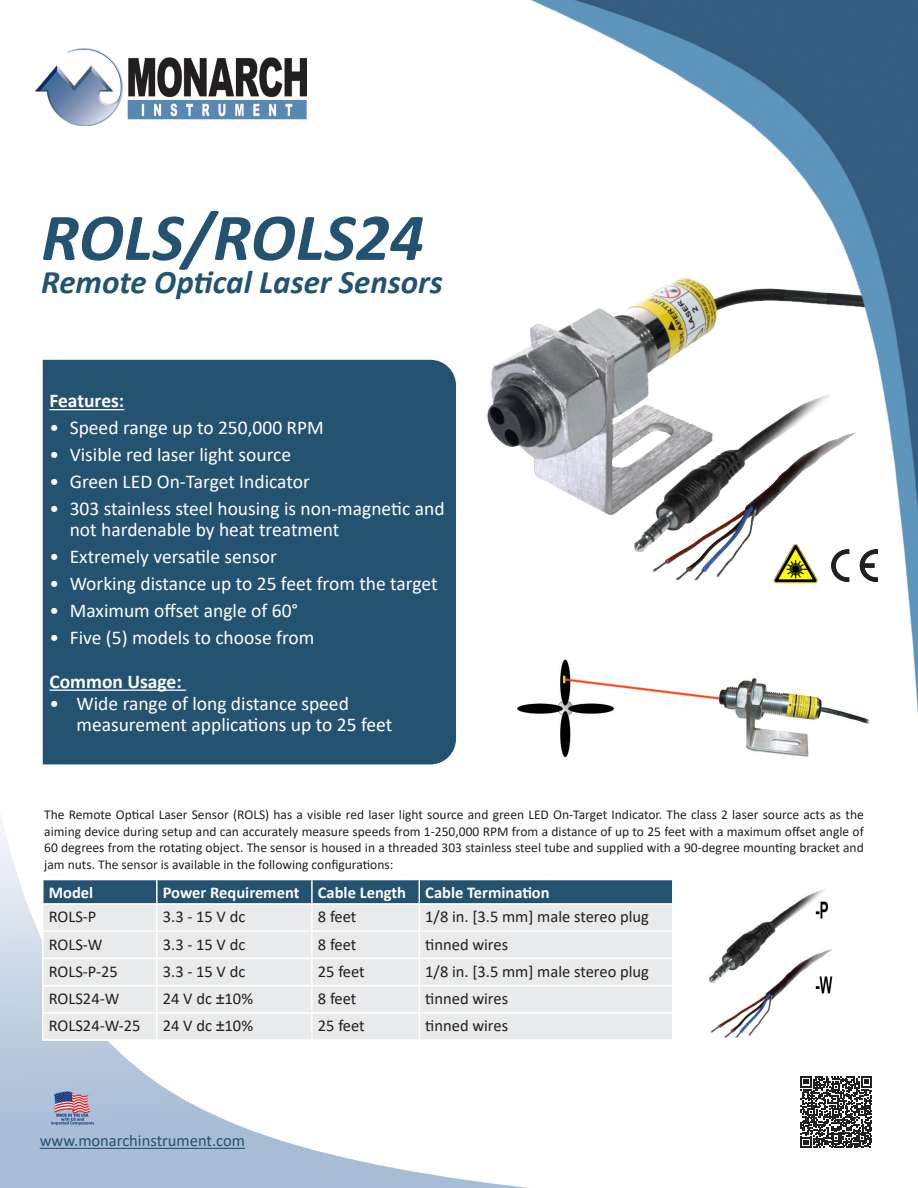
<style>
.page{position:relative;width:918px;height:1188px;background:#fff}
.page>*{position:absolute;margin:0;border:0;box-sizing:border-box;transform-origin:0 0}
.t1{font:italic 700 67.5px "Calibri";color:#245271}
.t2{font:italic 700 33px "Calibri";color:#245271}
.t3{font:19.5px/21px "Calibri";color:#fff}
.Bullets{font:700 19.5px "Calibri";color:#fff}
.t4{font:16.5px "Calibri";color:#231f20}
.t5{font:700 16.5px "Calibri";color:#fff}
.t6{font:16.5px "Calibri";color:#245271}
.t7{font:13.5px/16.5px "Calibri";color:#231f20;text-align:justify}
.s1{font-family:"Arial"}
</style>
<div class="page">
<img style="left:487px;top:352px;width:33px;height:95px">
<img style="left:0;top:814px;width:530px;height:374px">
<hr style="left:40px;top:1148px;width:205px;height:1px;background:#245271">
<img style="left:50px;top:1091px;width:45px;height:34px">
<img style="left:35px;top:49px;width:272px;height:76px">
<div style="left:42px;top:359px;width:414px;height:406px;background:#245271"></div>
<svg style="left:801px;top:1076px;width:71px;height:72px"></svg>
<hr style="left:42px;top:879px;width:115px;height:1px;background:#fff">
<hr style="left:42px;top:880px;width:2px;height:23px;background:#fff">
<hr style="left:157px;top:879px;width:155px;height:1px;background:#fff">
<hr style="left:312px;top:879px;width:107px;height:1px;background:#fff">
<hr style="left:419px;top:879px;width:255px;height:1px;background:#fff">
<hr style="left:42px;top:903px;width:115px;height:2px;background:#fff">
<hr style="left:42px;top:905px;width:2px;height:25px;background:#fff">
<hr style="left:42px;top:930px;width:115px;height:2px;background:#fff">
<hr style="left:42px;top:932px;width:2px;height:26px;background:#fff">
<hr style="left:42px;top:958px;width:115px;height:1px;background:#fff">
<hr style="left:42px;top:959px;width:2px;height:26px;background:#fff">
<hr style="left:42px;top:985px;width:115px;height:1px;background:#fff">
<hr style="left:42px;top:986px;width:2px;height:26px;background:#fff">
<hr style="left:42px;top:1012px;width:115px;height:2px;background:#fff">
<hr style="left:42px;top:1014px;width:2px;height:25px;background:#fff">
<svg style="left:43px;top:880px;width:630px;height:159px;background:#ced5da"></svg>
<hr style="left:672px;top:1014px;width:2px;height:25px;background:#fff">
<hr style="left:42px;top:1039px;width:115px;height:2px;background:#fff">
<hr style="left:157px;top:1039px;width:155px;height:2px;background:#fff">
<hr style="left:312px;top:1039px;width:107px;height:2px;background:#fff">
<hr style="left:419px;top:1039px;width:255px;height:2px;background:#fff">
<img style="left:520px;top:0;width:398px;height:758px">
<img style="left:708px;top:889px;width:125px;height:149px">
<p class="t1" style="left:41px;top:190px;width:384px">ROLS/ROLS24</p>
<p class="t2" style="left:41px;top:259px;width:403px">Remote Optical Laser Sensors</p>
<p class="Bullets" style="left:50px;top:387px;width:76px">Features:</p>
<p class="t3" style="left:50px;top:417px;width:276px">• Speed range up to 250,000 RPM</p>
<p class="t3" style="left:50px;top:444px;width:243px">• Visible red laser light source</p>
<p class="t3" style="left:50px;top:471px;width:262px">• Green LED On-Target Indicator</p>
<p class="t3" style="left:70px;top:498px;width:376px;text-indent:-20px">• 303 stainless steel housing is non-magnetic and not hardenable by heat treatment</p>
<p class="t3" style="left:50px;top:546px;width:229px">• Extremely versatile sensor</p>
<p class="t3" style="left:50px;top:573px;width:390px">• Working distance up to 25 feet from the target</p>
<p class="t3" style="left:50px;top:600px;width:250px">• Maximum offset angle of 60°</p>
<p class="t3" style="left:50px;top:627px;width:266px">• Five (5) models to choose from</p>
<p class="Bullets" style="left:50px;top:668px;width:134px">Common Usage:</p>
<p class="t3" style="left:76px;top:693px;width:317px;text-indent:-27px">• Wide range of long distance speed measurement applications up to 25 feet</p>
<p class="t7" style="left:44px;top:806px;width:821px">The Remote Optical Laser Sensor (ROLS) has a visible red laser light source and green LED On-Target Indicator. The class 2 laser source acts as the aiming device during setup and can accurately measure speeds from 1-250,000 RPM from a distance of up to 25 feet with a maximum offset angle of 60 degrees from the rotating object. The sensor is housed in a threaded 303 stainless steel tube and supplied with a 90-degree mounting bracket and jam nuts. The sensor is available in the following configurations:</p>
<p class="t5" style="left:49px;top:881px;width:46px">Model</p>
<p class="t5" style="left:163px;top:881px;width:138px">Power Requirement</p>
<p class="t5" style="left:318px;top:881px;width:90px">Cable Length</p>
<p class="t5" style="left:425px;top:881px;width:126px">Cable Termination</p>
<p class="t4" style="left:49px;top:905px;width:49px">ROLS-P</p>
<p class="t4" style="left:163px;top:905px;width:84px">3.3 - 15 V dc</p>
<p class="t4" style="left:318px;top:905px;width:40px">8 feet</p>
<p class="t4" style="left:425px;top:905px;width:225px">1/8 in. [3.5 mm] male stereo plug</p>
<p class="t4" style="left:49px;top:933px;width:55px">ROLS-W</p>
<p class="t4" style="left:163px;top:933px;width:84px">3.3 - 15 V dc</p>
<p class="t4" style="left:318px;top:933px;width:40px">8 feet</p>
<p class="t4" style="left:425px;top:933px;width:84px">tinned wires</p>
<p class="t4" style="left:49px;top:960px;width:71px">ROLS-P-25</p>
<p class="t4" style="left:163px;top:960px;width:84px">3.3 - 15 V dc</p>
<p class="t4" style="left:318px;top:960px;width:48px">25 feet</p>
<p class="t4" style="left:425px;top:960px;width:225px">1/8 in. [3.5 mm] male stereo plug</p>
<p class="t4" style="left:49px;top:987px;width:72px">ROLS24-W</p>
<p class="t4" style="left:163px;top:987px;width:92px">24 V dc <span class="s1">±</span>10%</p>
<p class="t4" style="left:318px;top:987px;width:40px">8 feet</p>
<p class="t4" style="left:425px;top:987px;width:84px">tinned wires</p>
<p class="t4" style="left:49px;top:1014px;width:93px">ROLS24-W-25</p>
<p class="t4" style="left:163px;top:1014px;width:92px">24 V dc <span class="s1">±</span>10%</p>
<p class="t4" style="left:318px;top:1014px;width:48px">25 feet</p>
<p class="t4" style="left:425px;top:1014px;width:84px">tinned wires</p>
<p class="t6" style="left:40px;top:1130px;width:207px">www.monarchinstrument.com</p>
</div>
